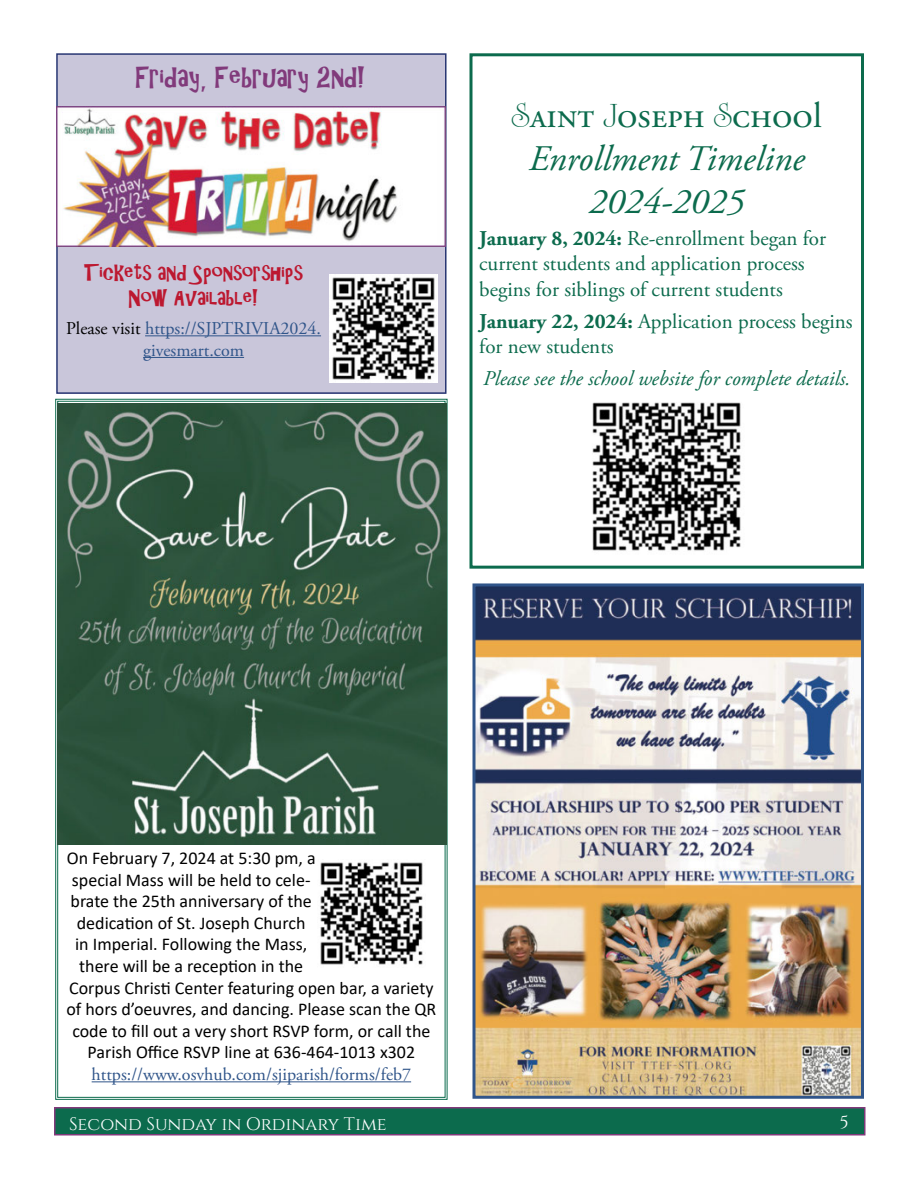
<style>
.page{position:relative;width:918px;height:1188px;background:#fff}
.page>*{position:absolute;margin:0;border:0;box-sizing:border-box;transform-origin:0 0}
.t1{font:italic 36px/43.2px "Adobe Garamond Pro";color:#0c6b4d;text-align:center}
.t2{font:27px "ARCHRISTY";color:#813a7b}
.t3{font:21px/25.2px "Adobe Garamond Pro";color:#0c6b4d}
.t4{font:italic 21px "Adobe Garamond Pro";color:#0c6b4d}
.t5{font:21px/25.2px "ARCHRISTY";color:#bc1830;text-align:center}
.t6{font:18px/21.6px "Myvrcq Calibri";color:#000}
.t7{font:18px/21.6px "Lylbpp Calibri";color:#000}
.t8{font:18px/21.6px "Adobe Garamond Pro";color:#30558a;text-align:center}
.t9{font:18px "Jcbvwl Cinzel";color:#fff}
.t10{font:18px "Tnfbvq Cinzel";color:#fff}
.s1{color:#000}
.s2{font-family:"University Roman BT";font-style:normal}
.s3{font-style:normal}
.s4{font-weight:700}
</style>
<div class="page">
<div style="left:55px;top:1108px;width:810px;height:27px;background:#0c6b4d"></div>
<div style="left:54px;top:1107px;width:812px;height:28px;border:2px solid #813a7b"></div>
<div style="left:57px;top:54px;width:389px;height:339px;background:#c9c6da"></div>
<hr style="left:145px;top:335px;width:176px;height:1px;background:#30558a">
<hr style="left:143px;top:357px;width:101px;height:1px;background:#30558a">
<div style="left:56px;top:53px;width:391px;height:341px;border:2px solid #283673"></div>
<svg style="left:55px;top:398px;width:393px;height:702px"></svg>
<img style="left:57px;top:404px;width:389px;height:440px">
<img style="left:318px;top:859px;width:108px;height:108px">
<img style="left:477px;top:587px;width:383px;height:508px">
<div style="left:473px;top:583px;width:391px;height:516px;border:3px solid #30558a"></div>
<img style="left:592px;top:402px;width:149px;height:149px">
<div style="left:470px;top:53px;width:394px;height:516px;border:3px solid #0c6b4d"></div>
<img style="left:57px;top:107px;width:389px;height:140px">
<img style="left:330px;top:275px;width:108px;height:108px">
<h2 class="t2" style="left:136px;top:61px;width:232px">Friday, February 2nd!</h2>
<p class="t5" style="left:84px;top:260px;width:220px">Tickets and Sponsorships<br>Now Available!</p>
<p class="t8" style="left:66px;top:318px;width:256px"><span class="s1">Please visit</span> https://SJPTRIVIA2024. givesmart.com</p>
<h1 class="t1" style="left:512px;top:95px;width:312px"><span class="s2">S</span><span class="s3">aint</span> <span class="s2">J</span><span class="s3">oseph</span> <span class="s2">S</span><span class="s3">chool<br></span>Enrollment Timeline<br>2024-2025</h1>
<p class="t3" style="left:479px;top:227px;width:348px"><span class="s4">January 8, 2024:</span> Re-enrollment began for current students and application process begins for siblings of current students</p>
<p class="t3" style="left:479px;top:309px;width:375px"><span class="s4">January 22, 2024:</span> Application process begins for new students</p>
<p class="t4" style="left:483px;top:365px;width:369px">Please see the school website for complete details.</p>
<p class="t7" style="left:67px;top:847px;width:250px">On February 7, 2024 at 5:30 pm, a special Mass will be held to cele&shy;brate the 25th anniversary of the</p>
<p class="t6" style="left:77px;top:912px;width:230px">dedication of St. Joseph Church</p>
<p class="t7" style="left:75px;top:933px;width:234px">in Imperial. Following the Mass,</p>
<p class="t6" style="left:69px;top:955px;width:366px;text-indent:10px">there will be a reception in the<br>Corpus Christi Center featuring open bar, a variety</p>
<p class="t7" style="left:66px;top:998px;width:371px">of hors d’oeuvres, and dancing. Please scan the QR</p>
<p class="t6" style="left:72px;top:1020px;width:360px;text-align:center">code to fill out a very short RSVP form, or call the<br>Parish Office RSVP line at 636-464-1013 x302</p>
<p class="t8" style="left:92px;top:1064px;width:321px">https://www.osvhub.com/sjiparish/forms/feb7</p>
<p class="t9" style="left:69px;top:1114px;width:319px">Second Sunday in Ordinary Time</p>
<p class="t10" style="left:840px;top:1111px;width:10px">5</p>
</div>
